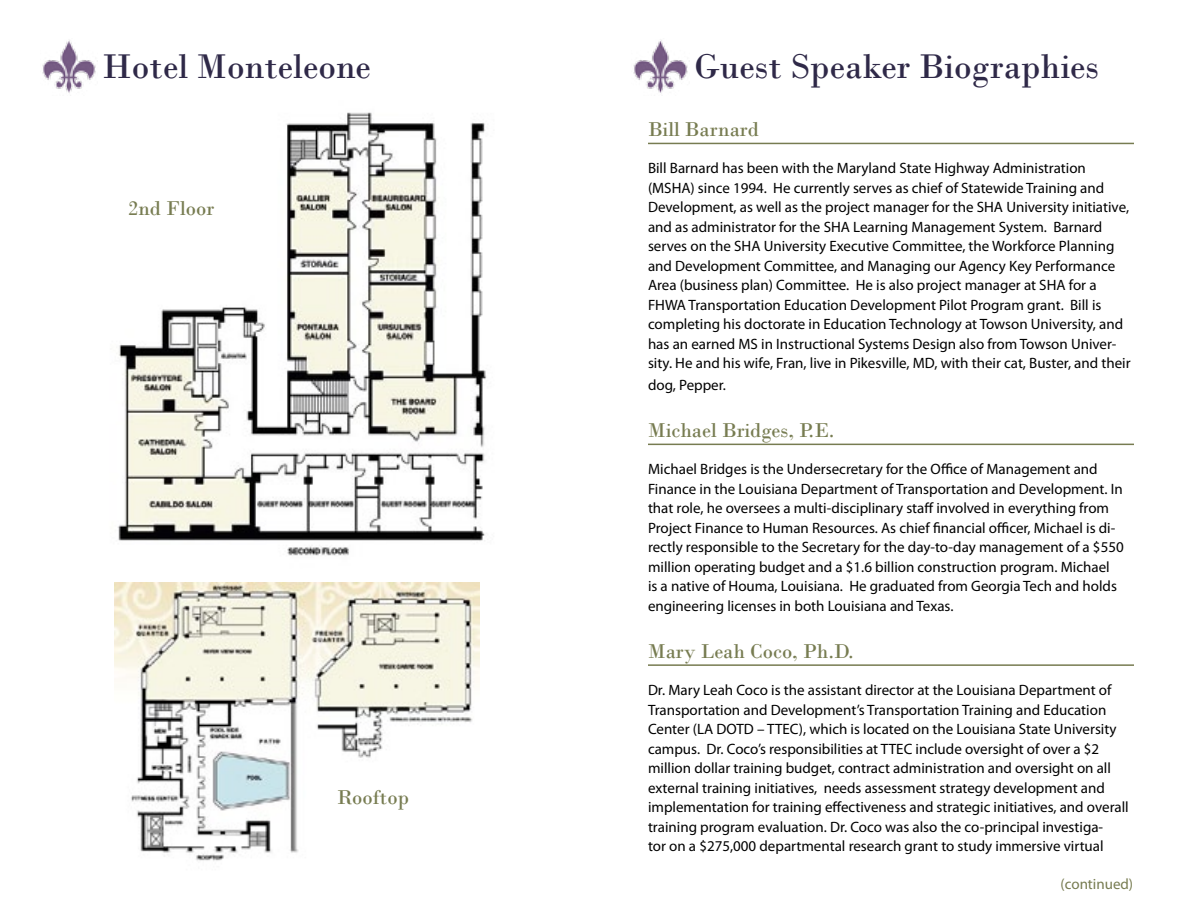
<style>
.page{position:relative;width:1188px;height:918px;background:#fff}
.page>*{position:absolute;margin:0;border:0;box-sizing:border-box;transform-origin:0 0}
.t1{font:36px "Bodoni";color:#2f2948}
.t2{font:21px "Bodoni";color:#777c51}
.t3{font:15px/19.5px "Myriad Pro";color:#000}
.t4{font:15px "Myriad Pro";color:#777c51}
</style>
<div class="page">
<hr style="left:648px;top:143px;width:486px;height:1px;background:#777c51">
<hr style="left:648px;top:444px;width:486px;height:1px;background:#777c51">
<hr style="left:648px;top:664px;width:486px;height:2px;background:#777c51">
<img style="left:118px;top:112px;width:369px;height:444px">
<img style="left:115px;top:582px;width:364px;height:279px">
<img style="left:42px;top:40px;width:56px;height:53px">
<img style="left:633px;top:40px;width:57px;height:53px">
<h1 class="t1" style="left:103px;top:45px;width:270px">Hotel Monteleone</h1>
<h2 class="t2" style="left:128px;top:196px;width:88px">2nd Floor</h2>
<h2 class="t2" style="left:337px;top:784px;width:74px">Rooftop</h2>
<h1 class="t1" style="left:694px;top:45px;width:406px">Guest Speaker Biographies</h1>
<h2 class="t2" style="left:648px;top:117px;width:112px">Bill Barnard</h2>
<p class="t3" style="left:648px;top:158px;width:484px">Bill Barnard has been with the Maryland State Highway Administration (MSHA) since 1994. He currently serves as chief of Statewide Training and Development, as well as the project manager for the SHA University initiative, and as administrator for the SHA Learning Management System. Barnard serves on the SHA University Executive Committee, the Workforce Planning and Development Committee, and Managing our Agency Key Performance Area (business plan) Committee. He is also project manager at SHA for a FHWA Transportation Education Development Pilot Program grant. Bill is completing his doctorate in Education Technology at Towson University, and has an earned MS in Instructional Systems Design also from Towson Univer&shy;sity. He and his wife, Fran, live in Pikesville, MD, with their cat, Buster, and their</p>
<p class="t3" style="left:648px;top:375px;width:80px">dog, Pepper.</p>
<h2 class="t2" style="left:648px;top:418px;width:188px">Michael Bridges, P.E.</h2>
<p class="t3" style="left:648px;top:459px;width:477px">Michael Bridges is the Undersecretary for the Office of Management and Finance in the Louisiana Department of Transportation and Development. In that role, he oversees a multi-disciplinary staff involved in everything from Project Finance to Human Resources. As chief financial officer, Michael is di&shy;rectly responsible to the Secretary for the day-to-day management of a $550 million operating budget and a $1.6 billion construction program. Michael<br>is a native of Houma, Louisiana. He graduated from Georgia Tech and holds engineering licenses in both Louisiana and Texas.</p>
<h2 class="t2" style="left:648px;top:638px;width:207px">Mary Leah Coco, Ph.D.</h2>
<p class="t3" style="left:648px;top:680px;width:482px">Dr. Mary Leah Coco is the assistant director at the Louisiana Department of Transportation and Development’s Transportation Training and Education Center (LA DOTD – TTEC), which is located on the Louisiana State University campus. Dr. Coco’s responsibilities at TTEC include oversight of over a $2 million dollar training budget, contract administration and oversight on all external training initiatives, needs assessment strategy development and implementation for training effectiveness and strategic initiatives, and overall training program evaluation. Dr. Coco was also the co-principal investiga-<br>tor on a $275,000 departmental research grant to study immersive virtual</p>
<p class="t4" style="left:1061px;top:875px;width:74px">(continued)</p>
</div>
